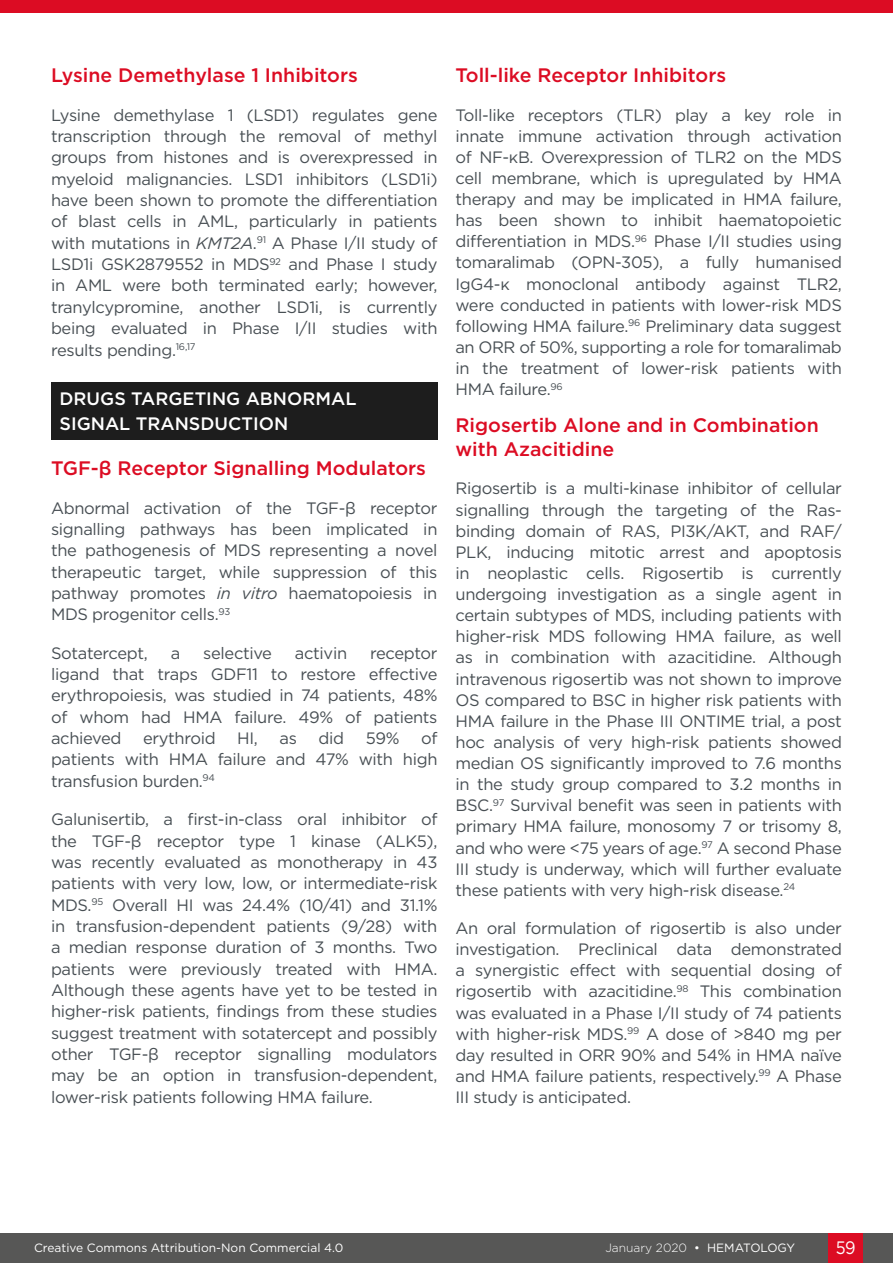
<style>
.page{position:relative;width:893px;height:1263px;background:#fff}
.page>*{position:absolute;margin:0;border:0;box-sizing:border-box;transform-origin:0 0}
.H2__Heading_2{font:500 19.5px/24.2px "Gotham";color:#dc0c23}
.H1__Heading_1{font:500 18px/24.3px "Gotham";color:#fff}
.t1{font:18px "Gotham";color:#fff;scale:.9 1}
.Body_Text{font:16.5px/21.1px "Gotham";letter-spacing:-.02em;color:#484f54;text-align:justify}
.t2{font:12px "Gotham";color:#fff}
.t3{font:300 12px "Gotham";color:#fff}
.s1{font-style:italic}
.s2{font-weight:400}
</style>
<div class="page">
<div style="left:0;top:1233px;width:893px;height:30px;background:#575756"></div>
<div style="left:829px;top:1233px;width:34px;height:30px;background:#dc0c23"></div>
<div style="left:0;top:0;width:893px;height:13px;background:#dc0c23"></div>
<div style="left:51px;top:382px;width:386px;height:58px;background:#1d1d1d"></div>
<p class="H2__Heading_2" style="left:51px;top:63px;width:308px">Lysine Demethylase 1 Inhibitors</p>
<p class="Body_Text" style="left:51px;top:104px;width:388px">Lysine demethylase 1 (LSD1) regulates gene transcription through the removal of methyl groups from histones and is overexpressed in myeloid malignancies. LSD1 inhibitors (LSD1i) have been shown to promote the differentiation of blast cells in AML, particularly in patients with mutations in <span class="s1">KMT2A</span>.<sup>91</sup> A Phase I/II study of LSD1i GSK2879552 in MDS<sup>92</sup> and Phase I study in AML were both terminated early; however, tranylcypromine, another LSD1i, is currently being evaluated in Phase I/II studies with results pending.<sup>16,17</sup></p>
<p class="H1__Heading_1" style="left:60px;top:387px;width:298px">DRUGS TARGETING ABNORMAL<br>SIGNAL TRANSDUCTION</p>
<p class="H2__Heading_2" style="left:51px;top:456px;width:377px">TGF-β Receptor Signalling Modulators</p>
<p class="Body_Text" style="left:51px;top:497px;width:388px">Abnormal activation of the TGF-β receptor signalling pathways has been implicated in the pathogenesis of MDS representing a novel therapeutic target, while suppression of this pathway promotes <span class="s1">in vitro</span> haematopoiesis in MDS progenitor cells.<sup>93</sup></p>
<p class="Body_Text" style="left:51px;top:642px;width:98px">Sotatercept,</p>
<p class="Body_Text" style="left:171px;top:642px;width:11px">a</p>
<p class="Body_Text" style="left:203px;top:642px;width:70px">selective</p>
<p class="Body_Text" style="left:295px;top:642px;width:54px">activin</p>
<p class="Body_Text" style="left:51px;top:642px;width:388px;text-indent:319px">receptor ligand that traps GDF11 to restore effective erythropoiesis, was studied in 74 patients, 48% of whom had HMA failure. 49% of patients achieved</p>
<p class="Body_Text" style="left:51px;top:727px;width:388px;text-indent:370px">of patients with HMA failure and 47% with high transfusion burden.<sup>94</sup></p>
<p class="Body_Text" style="left:51px;top:808px;width:388px">Galunisertib, a first-in-class oral inhibitor of the TGF-β receptor type 1 kinase (ALK5), was recently evaluated as monotherapy in 43 patients with very low, low, or intermediate-risk MDS.<sup>95</sup> Overall HI was 24.4% (10/41) and 31.1% in transfusion-dependent patients (9/28) with a median response duration of 3 months. Two patients were previously treated with HMA.<br>Although these agents have yet to be tested in higher-risk patients, findings from these studies suggest treatment with sotatercept and possibly other TGF-β receptor signalling modulators may be an option in transfusion-dependent, lower-risk patients following HMA failure.</p>
<p class="Body_Text" style="left:143px;top:727px;width:74px">erythroid</p>
<p class="Body_Text" style="left:237px;top:727px;width:22px">HI,</p>
<p class="Body_Text" style="left:280px;top:727px;width:19px">as</p>
<p class="Body_Text" style="left:319px;top:727px;width:27px">did</p>
<p class="Body_Text" style="left:366px;top:727px;width:35px">59%</p>
<p class="H2__Heading_2" style="left:455px;top:63px;width:272px">Toll-like Receptor Inhibitors</p>
<p class="Body_Text" style="left:455px;top:104px;width:388px">Toll-like receptors (TLR) play a key role in innate immune activation through activation of NF-κB. Overexpression of TLR2 on the MDS cell membrane, which is upregulated by HMA therapy and may be implicated in HMA failure, has been shown to inhibit haematopoietic differentiation in MDS.<sup>96</sup> Phase I/II studies using tomaralimab (OPN-305), a fully humanised IgG4-κ monoclonal antibody against TLR2, were conducted in patients with lower-risk MDS following HMA failure.<sup>96</sup> Preliminary data suggest an ORR of 50%, supporting a role for tomaralimab in the treatment of lower-risk patients with HMA failure.<sup>96</sup></p>
<p class="H2__Heading_2" style="left:455px;top:413px;width:365px">Rigosertib Alone and in Combination with Azacitidine</p>
<p class="Body_Text" style="left:455px;top:478px;width:388px">Rigosertib is a multi-kinase inhibitor of cellular signalling through the targeting of the Ras&shy;binding domain of RAS, PI3K/AKT, and RAF/ PLK, inducing mitotic arrest and apoptosis in neoplastic cells. Rigosertib is currently undergoing investigation as a single agent in certain subtypes of MDS, including patients with higher-risk MDS following HMA failure, as well as in combination with azacitidine. Although intravenous rigosertib was not shown to improve OS compared to BSC in higher risk patients with HMA failure in the Phase III ONTIME trial, a post hoc analysis of very high-risk patients showed median OS significantly improved to 7.6 months in the study group compared to 3.2 months in BSC.<sup>97</sup> Survival benefit was seen in patients with primary HMA failure, monosomy 7 or trisomy 8, and who were &lt;75 years of age.<sup>97</sup> A second Phase III study is underway, which will further evaluate these patients with very high-risk disease.<sup>24</sup></p>
<p class="Body_Text" style="left:455px;top:917px;width:388px">An oral formulation of rigosertib is also under investigation. Preclinical data demonstrated a synergistic effect with sequential dosing of rigosertib with azacitidine.<sup>98</sup> This combination was evaluated in a Phase I/II study of 74 patients with higher-risk MDS.<sup>99</sup> A dose of &gt;840 mg per day resulted in ORR 90% and 54% in HMA naïve and HMA failure patients, respectively.<sup>99</sup> A Phase III study is anticipated.</p>
<p class="t2" style="left:34px;top:1240px;width:311px">Creative Commons Attribution-Non Commercial 4.0</p>
<p class="t3" style="left:605px;top:1240px;width:191px">January 2020 <span class="s2">• HEMATOLOGY</span></p>
<p class="t1" style="left:836px;top:1236px;width:24px">59</p>
</div>
